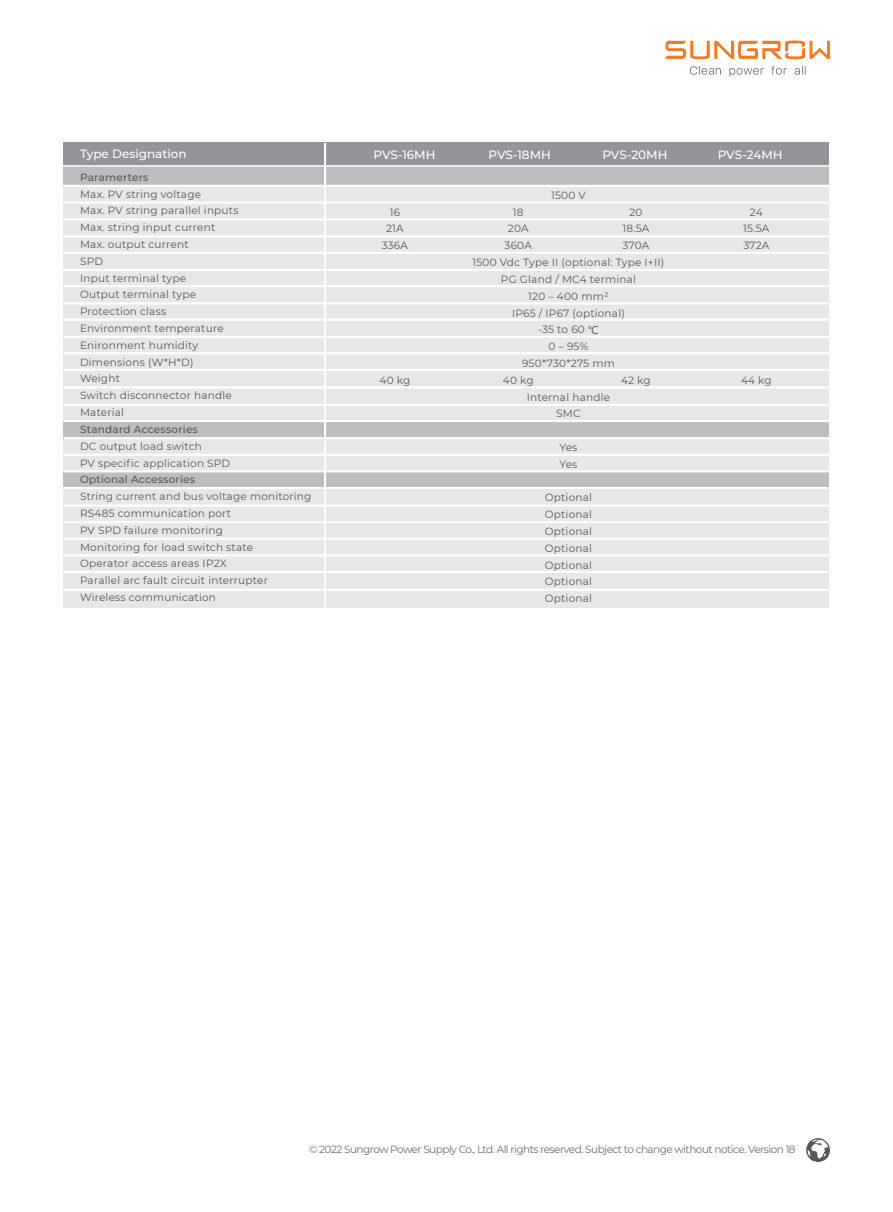
<style>
.page{position:relative;width:893px;height:1212px;background:#fff}
.page>*{position:absolute;margin:0;border:0;box-sizing:border-box;transform-origin:0 0}
.t1{font:500 12px "Montserrat";color:#fff}
.t2{font:10.5px "Montserrat";letter-spacing:.02em;color:#57585a}
.t3{font:10.5px "Montserrat";letter-spacing:-.05em;color:#6c6d70}
.t4{font:500 10.5px "Montserrat";letter-spacing:.02em;color:#57585a}
.s1{font-family:"Microsoft Ya Hei"}
</style>
<div class="page">
<img style="left:806px;top:1138px;width:24px;height:25px">
<svg style="left:665px;top:40px;width:165px;height:19px"></svg>
<svg style="left:690px;top:66px;width:31px;height:9px"></svg>
<svg style="left:729px;top:68px;width:34px;height:9px"></svg>
<svg style="left:795px;top:66px;width:11px;height:9px"></svg>
<svg style="left:771px;top:66px;width:15px;height:9px"></svg>
<div style="left:64px;top:143px;width:765px;height:464px;background:#e6e7e9"></div>
<div style="left:64px;top:143px;width:765px;height:22px;background:#939598"></div>
<div style="left:64px;top:167px;width:765px;height:18px;background:#bcbdc0"></div>
<div style="left:64px;top:421px;width:765px;height:18px;background:#bcbdc0"></div>
<div style="left:64px;top:471px;width:765px;height:18px;background:#bcbdc0"></div>
<hr style="left:64px;top:185px;width:765px;height:2px;background:#fff">
<hr style="left:64px;top:202px;width:765px;height:2px;background:#fff">
<hr style="left:64px;top:218px;width:765px;height:2px;background:#fff">
<hr style="left:64px;top:235px;width:765px;height:2px;background:#fff">
<hr style="left:64px;top:252px;width:765px;height:2px;background:#fff">
<hr style="left:64px;top:285px;width:765px;height:2px;background:#fff">
<hr style="left:64px;top:302px;width:765px;height:2px;background:#fff">
<hr style="left:64px;top:318px;width:765px;height:3px;background:#fff">
<hr style="left:64px;top:336px;width:765px;height:2px;background:#fff">
<hr style="left:64px;top:352px;width:765px;height:2px;background:#fff">
<hr style="left:64px;top:369px;width:765px;height:2px;background:#fff">
<hr style="left:64px;top:386px;width:765px;height:2px;background:#fff">
<hr style="left:64px;top:404px;width:765px;height:2px;background:#fff">
<hr style="left:64px;top:420px;width:765px;height:2px;background:#fff">
<hr style="left:64px;top:437px;width:765px;height:2px;background:#fff">
<hr style="left:64px;top:454px;width:765px;height:2px;background:#fff">
<hr style="left:63px;top:487px;width:765px;height:2px;background:#fff">
<hr style="left:64px;top:504px;width:765px;height:3px;background:#fff">
<hr style="left:64px;top:521px;width:765px;height:2px;background:#fff">
<hr style="left:64px;top:538px;width:765px;height:2px;background:#fff">
<hr style="left:64px;top:554px;width:765px;height:2px;background:#fff">
<hr style="left:64px;top:571px;width:765px;height:2px;background:#fff">
<hr style="left:64px;top:589px;width:765px;height:2px;background:#fff">
<hr style="left:64px;top:470px;width:765px;height:2px;background:#fff">
<hr style="left:324px;top:143px;width:2px;height:464px;background:#fff">
<hr style="left:63px;top:269px;width:766px;height:2px;background:#fff">
<p class="t1" style="left:80px;top:145px;width:108px">Type Designation</p>
<p class="t4" style="left:80px;top:170px;width:70px">Paramerters</p>
<p class="t2" style="left:80px;top:187px;width:123px">Max. PV string voltage</p>
<p class="t2" style="left:80px;top:203px;width:160px">Max. PV string parallel inputs</p>
<p class="t2" style="left:80px;top:220px;width:137px">Max. string input current</p>
<p class="t2" style="left:80px;top:237px;width:110px">Max. output current</p>
<p class="t2" style="left:80px;top:254px;width:24px">SPD</p>
<p class="t2" style="left:80px;top:271px;width:107px">Input terminal type</p>
<p class="t2" style="left:80px;top:287px;width:118px">Output terminal type</p>
<p class="t2" style="left:80px;top:304px;width:88px">Protection class</p>
<p class="t2" style="left:80px;top:321px;width:145px">Environment temperature</p>
<p class="t2" style="left:80px;top:338px;width:120px">Enironment humidity</p>
<p class="t2" style="left:80px;top:355px;width:115px">Dimensions (W*H*D)</p>
<p class="t2" style="left:80px;top:371px;width:41px">Weight</p>
<p class="t2" style="left:80px;top:388px;width:153px">Switch disconnector handle</p>
<p class="t2" style="left:80px;top:405px;width:46px">Material</p>
<p class="t4" style="left:80px;top:422px;width:119px">Standard Accessories</p>
<p class="t2" style="left:80px;top:439px;width:123px">DC output load switch</p>
<p class="t2" style="left:80px;top:455px;width:152px">PV specific application SPD</p>
<p class="t4" style="left:80px;top:472px;width:117px">Optional Accessories</p>
<p class="t2" style="left:80px;top:489px;width:233px">String current and bus voltage monitoring</p>
<p class="t2" style="left:80px;top:506px;width:153px">RS485 communication port</p>
<p class="t2" style="left:80px;top:523px;width:144px">PV SPD failure monitoring</p>
<p class="t2" style="left:80px;top:539px;width:175px">Monitoring for load switch state</p>
<p class="t2" style="left:80px;top:556px;width:148px">Operator access areas IP2X</p>
<p class="t2" style="left:80px;top:573px;width:189px">Parallel arc fault circuit interrupter</p>
<p class="t2" style="left:80px;top:590px;width:137px">Wireless communication</p>
<p class="t1" style="left:374px;top:146px;width:63px">PVS-16MH</p>
<p class="t1" style="left:489px;top:146px;width:64px">PVS-18MH</p>
<p class="t1" style="left:602px;top:146px;width:66px">PVS-20MH</p>
<p class="t1" style="left:718px;top:146px;width:66px">PVS-24MH</p>
<p class="t2" style="left:390px;top:205px;width:12px">16</p>
<p class="t2" style="left:386px;top:221px;width:19px">21A</p>
<p class="t2" style="left:382px;top:238px;width:28px">336A</p>
<p class="t2" style="left:380px;top:373px;width:32px">40 kg</p>
<p class="t2" style="left:513px;top:205px;width:12px">18</p>
<p class="t2" style="left:508px;top:221px;width:22px">20A</p>
<p class="t2" style="left:505px;top:238px;width:29px">360A</p>
<p class="t2" style="left:551px;top:188px;width:36px">1500 V</p>
<p class="t2" style="left:629px;top:205px;width:15px">20</p>
<p class="t2" style="left:622px;top:221px;width:29px">18.5A</p>
<p class="t2" style="left:622px;top:238px;width:28px">370A</p>
<p class="t2" style="left:472px;top:255px;width:193px">1500 Vdc Type II (optional: Type I+II)</p>
<p class="t2" style="left:501px;top:272px;width:137px">PG Gland / MC4 terminal</p>
<p class="t2" style="left:528px;top:289px;width:82px">120 – 400 mm²</p>
<p class="t2" style="left:512px;top:306px;width:114px">IP65 / IP67 (optional)</p>
<p class="t2" style="left:538px;top:322px;width:62px">-35 to 60 <span class="s1">℃</span></p>
<p class="t2" style="left:548px;top:339px;width:41px">0 – 95%</p>
<p class="t2" style="left:522px;top:356px;width:94px">950*730*275 mm</p>
<p class="t2" style="left:527px;top:390px;width:85px">Internal handle</p>
<p class="t2" style="left:556px;top:406px;width:26px">SMC</p>
<p class="t2" style="left:559px;top:440px;width:19px">Yes</p>
<p class="t2" style="left:559px;top:457px;width:19px">Yes</p>
<p class="t2" style="left:545px;top:490px;width:49px">Optional</p>
<p class="t2" style="left:545px;top:507px;width:49px">Optional</p>
<p class="t2" style="left:545px;top:524px;width:49px">Optional</p>
<p class="t2" style="left:545px;top:541px;width:49px">Optional</p>
<p class="t2" style="left:545px;top:558px;width:49px">Optional</p>
<p class="t2" style="left:545px;top:574px;width:49px">Optional</p>
<p class="t2" style="left:545px;top:591px;width:49px">Optional</p>
<p class="t2" style="left:503px;top:373px;width:32px">40 kg</p>
<p class="t2" style="left:621px;top:373px;width:31px">42 kg</p>
<p class="t2" style="left:750px;top:205px;width:14px">24</p>
<p class="t2" style="left:743px;top:221px;width:28px">15.5A</p>
<p class="t2" style="left:743px;top:238px;width:28px">372A</p>
<p class="t2" style="left:741px;top:373px;width:32px">44 kg</p>
<p class="t3" style="left:309px;top:1142px;width:488px">© 2022 Sungrow Power Supply Co., Ltd. All rights reserved. Subject to change without notice. Version 18</p>
</div>
